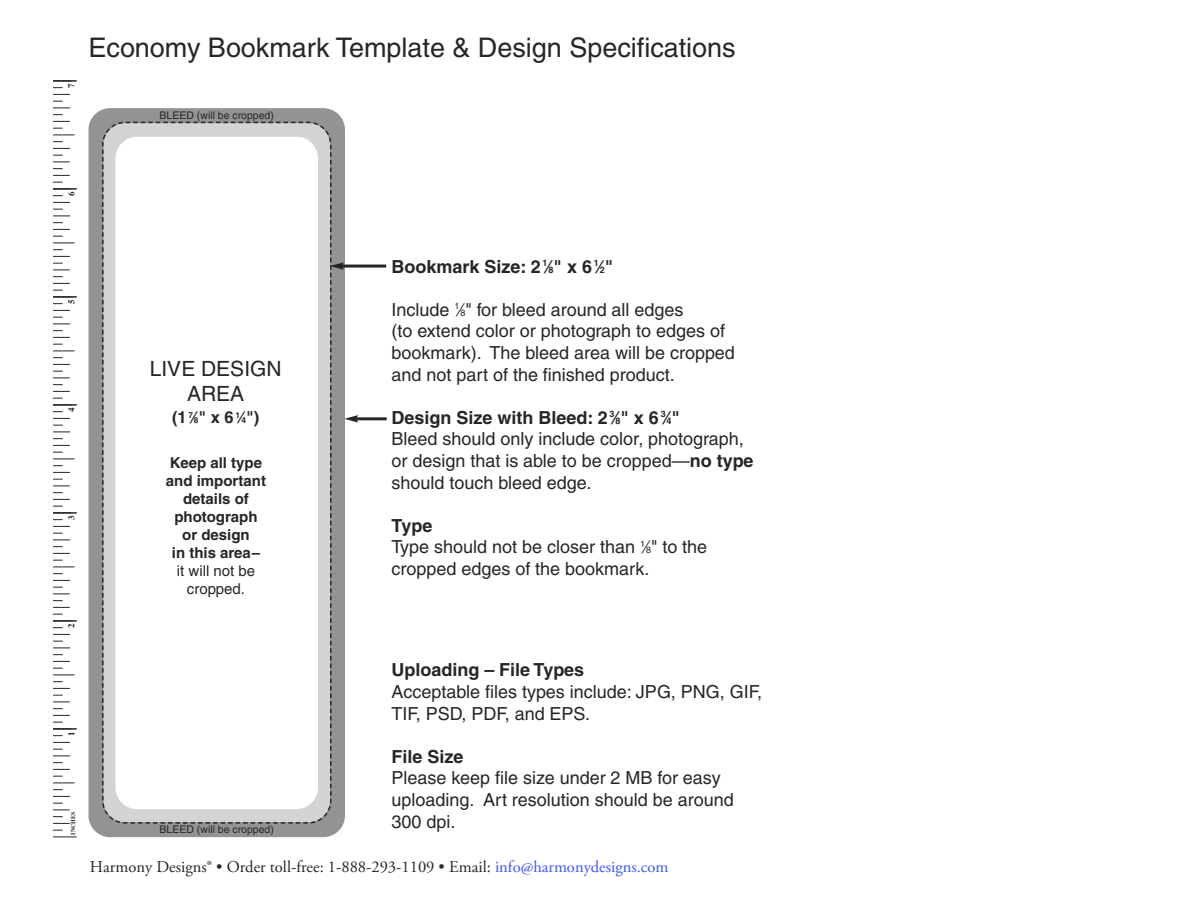
<style>
.page{position:relative;width:1188px;height:918px;background:#fff}
.page>*{position:absolute;margin:0;border:0;box-sizing:border-box;transform-origin:0 0}
.t1{font:27px "Helvetica";color:#272627}
.t2{font:21px/25.2px "Helvetica";color:#272627;text-align:center}
.t3{font:18px/21.6px "Helvetica";color:#272627}
.t4{font:700 18px "Helvetica";color:#272627}
.t5{font:16.5px "Adobe Garamond Pro";color:#272627}
.t6{font:700 16.5px "Helvetica";color:#272627}
.t7{font:700 15px/18px "Helvetica";color:#272627;text-align:center}
.t8{font:15px/18px "Helvetica";color:#272627;text-align:center}
.t9{font:10.5px "Helvetica";color:#272627}
.t10{font:700 9px "Times";color:#272627}
.t11{font:700 6px "Times";color:#272627}
.s1{font-size:8.25px}
.s2{font-size:9px}
.s3{font-weight:700}
.s4{font-weight:700;font-size:9px}
.s5{color:#4055ff}
</style>
<div class="page">
<div style="left:88px;top:108px;width:257px;height:729px;background:#939393;border-radius:22px"></div>
<svg style="left:102px;top:121px;width:230px;height:703px;background:#c4c4c4"></svg>
<svg style="left:121px;top:821px;width:8px;height:3px"></svg>
<div style="left:115px;top:137px;width:203px;height:672px;background:#fff;border-radius:22px"></div>
<hr style="left:341px;top:265px;width:45px;height:3px;background:#272627">
<svg style="left:330px;top:262px;width:14px;height:8px"></svg>
<hr style="left:356px;top:417px;width:31px;height:3px;background:#272627">
<svg style="left:344px;top:415px;width:14px;height:8px"></svg>
<svg style="left:53px;top:837px;width:24px;height:1px"></svg>
<svg style="left:53px;top:823px;width:17px;height:1px"></svg>
<svg style="left:53px;top:810px;width:17px;height:7px"></svg>
<svg style="left:53px;top:796px;width:17px;height:1px"></svg>
<svg style="left:53px;top:783px;width:21px;height:7px"></svg>
<svg style="left:53px;top:769px;width:17px;height:1px"></svg>
<svg style="left:53px;top:756px;width:17px;height:7px"></svg>
<svg style="left:53px;top:742px;width:17px;height:1px"></svg>
<svg style="left:53px;top:729px;width:24px;height:7px"></svg>
<svg style="left:53px;top:715px;width:17px;height:1px"></svg>
<svg style="left:53px;top:702px;width:17px;height:7px"></svg>
<svg style="left:53px;top:688px;width:17px;height:1px"></svg>
<svg style="left:53px;top:675px;width:21px;height:7px"></svg>
<svg style="left:53px;top:661px;width:17px;height:1px"></svg>
<svg style="left:53px;top:648px;width:17px;height:7px"></svg>
<svg style="left:53px;top:634px;width:17px;height:1px"></svg>
<svg style="left:53px;top:621px;width:24px;height:7px"></svg>
<svg style="left:53px;top:607px;width:17px;height:1px"></svg>
<svg style="left:53px;top:594px;width:17px;height:7px"></svg>
<svg style="left:53px;top:580px;width:17px;height:1px"></svg>
<svg style="left:53px;top:567px;width:21px;height:7px"></svg>
<svg style="left:53px;top:553px;width:17px;height:1px"></svg>
<svg style="left:53px;top:540px;width:17px;height:7px"></svg>
<svg style="left:53px;top:526px;width:17px;height:1px"></svg>
<svg style="left:53px;top:513px;width:24px;height:7px"></svg>
<svg style="left:53px;top:499px;width:17px;height:1px"></svg>
<svg style="left:53px;top:486px;width:17px;height:7px"></svg>
<svg style="left:53px;top:472px;width:17px;height:1px"></svg>
<svg style="left:53px;top:459px;width:21px;height:7px"></svg>
<svg style="left:53px;top:445px;width:17px;height:1px"></svg>
<svg style="left:53px;top:432px;width:17px;height:7px"></svg>
<svg style="left:53px;top:418px;width:17px;height:1px"></svg>
<svg style="left:53px;top:405px;width:24px;height:7px"></svg>
<svg style="left:53px;top:391px;width:17px;height:1px"></svg>
<svg style="left:53px;top:378px;width:17px;height:7px"></svg>
<svg style="left:53px;top:364px;width:17px;height:1px"></svg>
<svg style="left:53px;top:351px;width:21px;height:7px"></svg>
<svg style="left:53px;top:337px;width:17px;height:1px"></svg>
<svg style="left:53px;top:324px;width:17px;height:7px"></svg>
<svg style="left:53px;top:310px;width:17px;height:1px"></svg>
<svg style="left:53px;top:297px;width:24px;height:7px"></svg>
<svg style="left:53px;top:283px;width:17px;height:1px"></svg>
<svg style="left:53px;top:270px;width:17px;height:7px"></svg>
<svg style="left:53px;top:256px;width:17px;height:1px"></svg>
<svg style="left:53px;top:243px;width:21px;height:7px"></svg>
<svg style="left:53px;top:229px;width:17px;height:1px"></svg>
<svg style="left:53px;top:216px;width:17px;height:7px"></svg>
<svg style="left:53px;top:202px;width:17px;height:1px"></svg>
<svg style="left:53px;top:189px;width:24px;height:7px"></svg>
<svg style="left:53px;top:175px;width:17px;height:1px"></svg>
<svg style="left:53px;top:162px;width:17px;height:7px"></svg>
<svg style="left:53px;top:148px;width:17px;height:1px"></svg>
<svg style="left:53px;top:135px;width:21px;height:7px"></svg>
<svg style="left:53px;top:121px;width:17px;height:1px"></svg>
<svg style="left:53px;top:108px;width:17px;height:7px"></svg>
<svg style="left:53px;top:94px;width:17px;height:1px"></svg>
<svg style="left:53px;top:81px;width:24px;height:7px"></svg>
<p class="t10" style="left:66px;top:88px;width:6px;rotate:-90deg">7</p>
<h1 class="t1" style="left:88px;top:38px;width:649px">Economy Bookmark Template &amp; Design Specifications</h1>
<p class="t9" style="left:160px;top:111px;width:116px">BLEED (will be cropped)</p>
<p class="t10" style="left:66px;top:196px;width:6px;rotate:-90deg">6</p>
<p class="t10" style="left:66px;top:304px;width:6px;rotate:-90deg">5</p>
<p class="t10" style="left:66px;top:412px;width:6px;rotate:-90deg">4</p>
<p class="t10" style="left:66px;top:520px;width:6px;rotate:-90deg">3</p>
<p class="t10" style="left:66px;top:628px;width:6px;rotate:-90deg">2</p>
<p class="t10" style="left:66px;top:736px;width:6px;rotate:-90deg">1</p>
<p class="t11" style="left:69px;top:835px;width:24px;rotate:-90deg">INCHES</p>
<p class="t2" style="left:150px;top:358px;width:133px">LIVE DESIGN<br>AREA</p>
<p class="t6" style="left:172px;top:412px;width:89px">(1 <sup>7</sup>⁄<span class="s1">8</span>" x 6 <sup>1</sup>⁄<span class="s1">4</span>")</p>
<p class="t7" style="left:166px;top:455px;width:102px">Keep all type and important details of photograph or design<br>in this area–</p>
<p class="t8" style="left:177px;top:563px;width:80px">it will not be cropped.</p>
<p class="t9" style="left:160px;top:825px;width:116px">BLEED (will be cropped)</p>
<p class="t4" style="left:392px;top:260px;width:223px">Bookmark Size: 2 <sup>1</sup>⁄<span class="s2">8</span>" x 6 <sup>1</sup>⁄<span class="s2">2</span>"</p>
<p class="t3" style="left:392px;top:300px;width:345px">Include <sup>1</sup>⁄<span class="s2">8</span>" for bleed around all edges<br>(to extend color or photograph to edges of bookmark). The bleed area will be cropped and not part of the finished product.</p>
<p class="t3" style="left:392px;top:408px;width:364px"><span class="s3">Design Size with Bleed: 2</span> <sup>3</sup><span class="s3">⁄</span><span class="s4">8</span><span class="s3">" x 6</span> <sup>3</sup><span class="s3">⁄</span><span class="s4">4</span><span class="s3">"<br></span>Bleed should only include color, photograph, or design that is able to be cropped—<span class="s3">no type </span>should touch bleed edge.</p>
<p class="t3" style="left:392px;top:516px;width:317px"><span class="s3">Type<br></span>Type should not be closer than <sup>1</sup>⁄<span class="s2">8</span>" to the cropped edges of the bookmark.</p>
<p class="t4" style="left:392px;top:663px;width:194px">Uploading – File Types</p>
<p class="t3" style="left:392px;top:683px;width:372px">Acceptable files types include: JPG, PNG, GIF,<br>TIF, PSD, PDF, and EPS.</p>
<p class="t4" style="left:392px;top:750px;width:74px">File Size</p>
<p class="t3" style="left:392px;top:769px;width:344px">Please keep file size under 2 MB for easy uploading. Art resolution should be around<br>300 dpi.</p>
<p class="t5" style="left:90px;top:860px;width:580px">Harmony Designs® • Order toll-free: 1-888-293-1109 • Email: <span class="s5">info@harmonydesigns.com</span></p>
</div>
